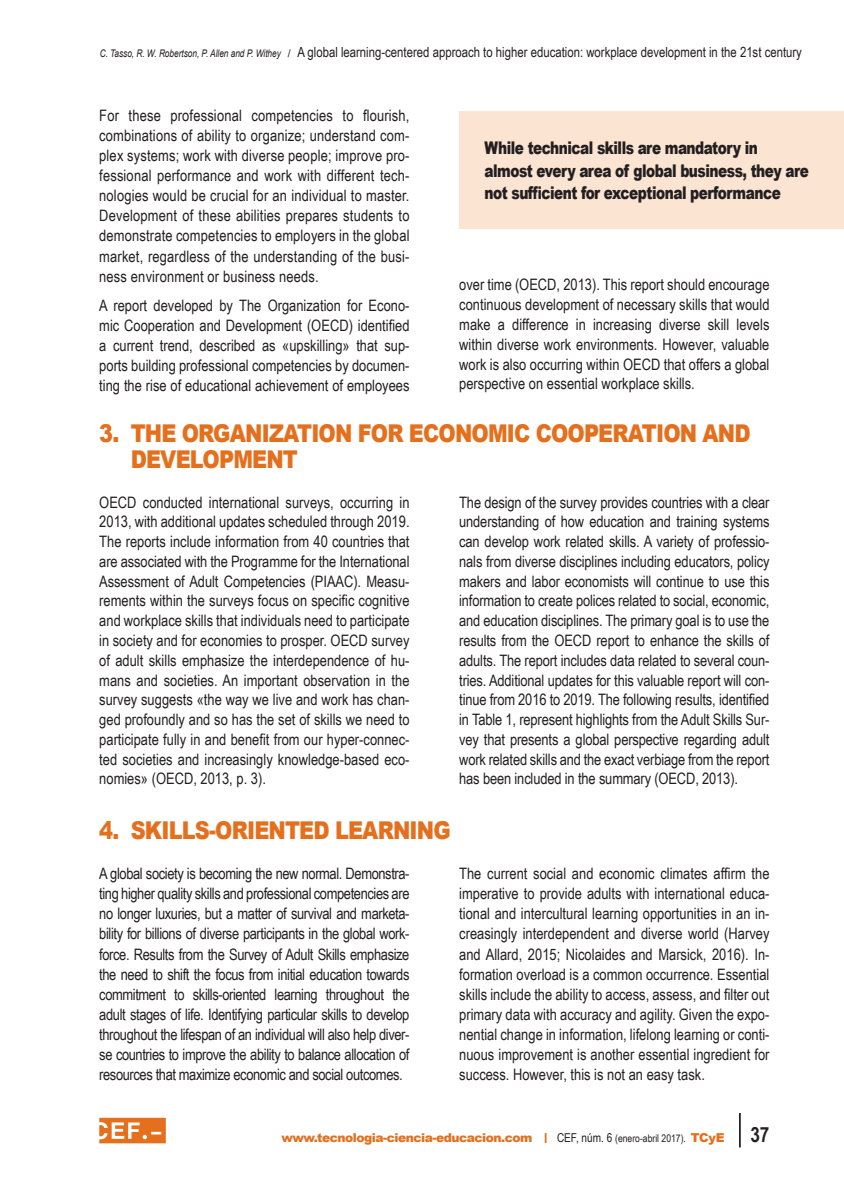
<style>
.page{position:relative;width:844px;height:1191px;background:#fff}
.page>*{position:absolute;margin:0;border:0;box-sizing:border-box;transform-origin:0 0}
._1__epigrafe{font:900 24.5px/26.2px "Arial";letter-spacing:-.04em;color:#e4701e;scale:.85 1}
.t1{font:900 17.5px/22.8px "Arial";letter-spacing:-.035em;color:#231f20;scale:.78 1}
.texto_general{font:15.75px/19.8px "Arial Narrow";color:#231f20;text-align:justify}
.t2{font:14px "Arial Narrow";color:#231f20}
.t3{font:900 12.25px "Arial";letter-spacing:-.04em;color:#e4701e}
.t4{font:10.5px "Arial Narrow";color:#231f20}
.s1{font-family:"Arial";font-style:italic;font-size:10.5px}
.s2{font-family:"Arial";font-size:10.5px}
.s3{font-size:12.25px}
.s4{font-family:"Arial";font-weight:900;font-size:12.25px;color:#e4701e}
.s5{font-weight:700;font-size:21px}
</style>
<div class="page">
<svg style="left:544px;top:1133px;width:2px;height:10px"></svg>
<hr style="left:738px;top:1113px;width:2px;height:34px;background:#231f20">
<svg style="left:99px;top:1117px;width:67px;height:26px;background:#e99050"></svg>
<div style="left:459px;top:112px;width:384px;height:117px;background:#fbe5d2"></div>
<p class="t2" style="left:100px;top:42px;width:703px"><span class="s1">C. Tasso, R. W. Robertson, P. Allen and P. Withey</span> <span class="s2">/</span> A global learning-centered approach to higher education: workplace development in the 21st century</p>
<p class="texto_general" style="left:99px;top:104px;width:312px">For these professional competencies to flourish, combinations of ability to organize; understand com&shy;plex systems; work with diverse people; improve pro&shy;fessional performance and work with different tech&shy;nologies would be crucial for an individual to master.<br>Development of these abilities prepares students to demonstrate competencies to employers in the global market, regardless of the understanding of the busi&shy;ness environment or business needs.</p>
<p class="texto_general" style="left:99px;top:295px;width:312px">A report developed by The Organization for Econo&shy;mic Cooperation and Development (OECD) identified a current trend, described as «upskilling» that sup&shy;ports building professional competencies by documen&shy;ting the rise of educational achievement of employees</p>
<p class="t1" style="left:484px;top:136px;width:417px">While technical skills are mandatory in almost every area of global business, they are not sufficient for exceptional performance</p>
<p class="texto_general" style="left:459px;top:274px;width:312px">over time (OECD, 2013). This report should encourage continuous development of necessary skills that would make a difference in increasing diverse skill levels within diverse work environments. However, valuable work is also occurring within OECD that offers a global perspective on essential workplace skills.</p>
<p class="_1__epigrafe" style="left:131px;top:419px;width:730px;text-indent:-31px">3. THE ORGANIZATION FOR ECONOMIC COOPERATION AND<br>DEVELOPMENT</p>
<p class="texto_general" style="left:99px;top:491px;width:312px">OECD conducted international surveys, occurring in 2013, with additional updates scheduled through 2019.<br>The reports include information from 40 countries that are associated with the Programme for the International Assessment of Adult Competencies (PIAAC). Measu&shy;rements within the surveys focus on specific cognitive and workplace skills that individuals need to participate in society and for economies to prosper. OECD survey of adult skills emphasize the interdependence of hu&shy;mans and societies. An important observation in the survey suggests «the way we live and work has chan&shy;ged profoundly and so has the set of skills we need to participate fully in and benefit from our hyper-connec&shy;ted societies and increasingly knowledge-based eco&shy;nomies» (OECD, 2013, p. 3).</p>
<p class="texto_general" style="left:459px;top:491px;width:312px">The design of the survey provides countries with a clear understanding of how education and training systems can develop work related skills. A variety of professio&shy;nals from diverse disciplines including educators, policy makers and labor economists will continue to use this information to create polices related to social, economic, and education disciplines. The primary goal is to use the results from the OECD report to enhance the skills of adults. The report includes data related to several coun&shy;tries. Additional updates for this valuable report will con&shy;tinue from 2016 to 2019. The following results, identified in Table 1, represent highlights from the Adult Skills Sur&shy;vey that presents a global perspective regarding adult work related skills and the exact verbiage from the report has been included in the summary (OECD, 2013).</p>
<p class="_1__epigrafe" style="left:99px;top:816px;width:415px">4. SKILLS-ORIENTED LEARNING</p>
<p class="texto_general" style="left:99px;top:862px;width:312px">A global society is becoming the new normal. Demonstra&shy;ting higher quality skills and professional competencies are no longer luxuries, but a matter of survival and marketa&shy;bility for billions of diverse participants in the global work&shy;force. Results from the Survey of Adult Skills emphasize the need to shift the focus from initial education towards commitment to skills-oriented learning throughout the adult stages of life. Identifying particular skills to develop throughout the lifespan of an individual will also help diver&shy;se countries to improve the ability to balance allocation of resources that maximize economic and social outcomes.</p>
<p class="texto_general" style="left:459px;top:862px;width:312px">The current social and economic climates affirm the imperative to provide adults with international educa&shy;tional and intercultural learning opportunities in an in&shy;creasingly interdependent and diverse world (Harvey and Allard, 2015; Nicolaides and Marsick, 2016). In&shy;formation overload is a common occurrence. Essential skills include the ability to access, assess, and filter out primary data with accuracy and agility. Given the expo&shy;nential change in information, lifelong learning or conti&shy;nuous improvement is another essential ingredient for success. However, this is not an easy task.</p>
<p class="t3" style="left:281px;top:1129px;width:252px">www.tecnologia-ciencia-educacion.com</p>
<p class="t4" style="left:557px;top:1130px;width:214px"><span class="s3">CEF, núm. 6</span> (enero-abril 2017). <span class="s4">TCyE</span> <span class="s5">37</span></p>
</div>
